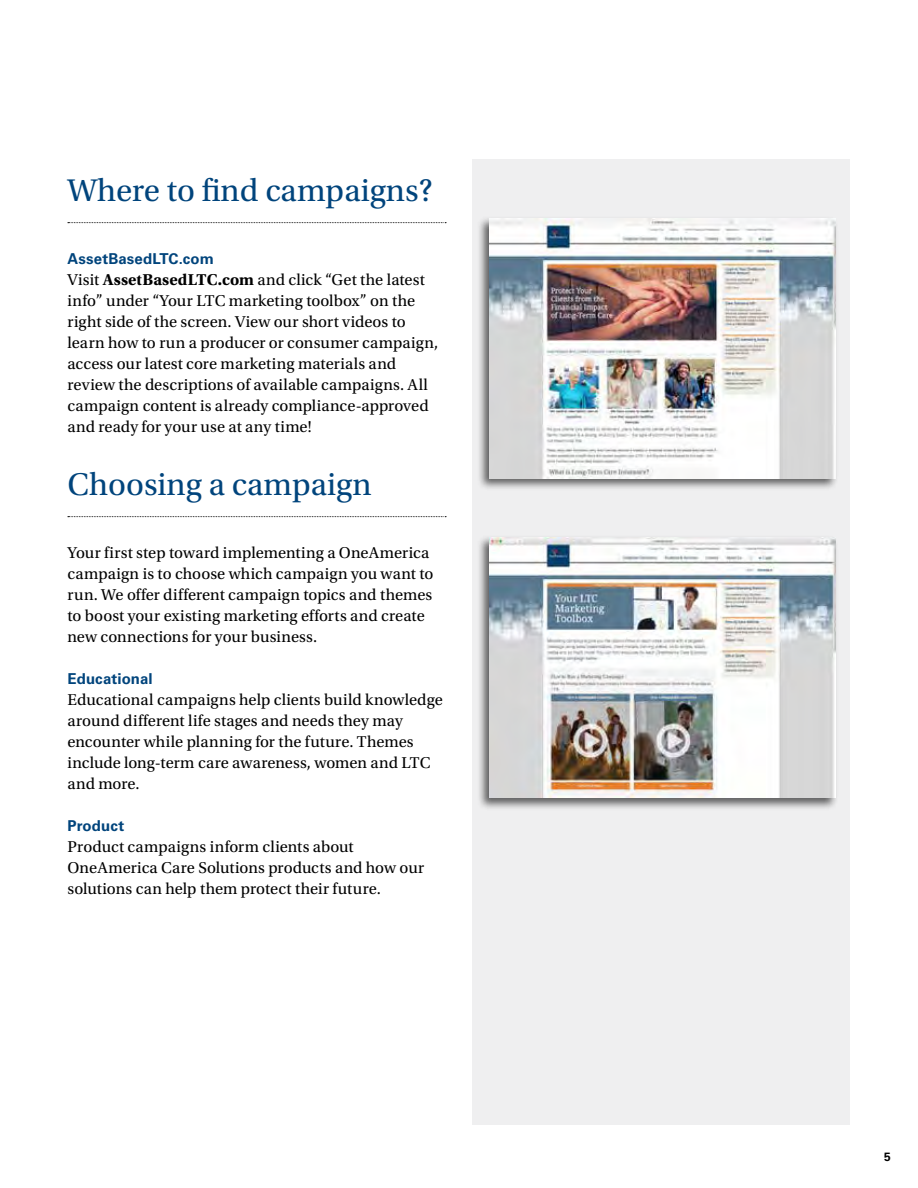
<style>
.page{position:relative;width:918px;height:1188px;background:#fff}
.page>*{position:absolute;margin:0;border:0;box-sizing:border-box;transform-origin:0 0}
.t1{font:33px "Utopia Std";color:#00447c}
.t2{font:16.5px/21px "Utopia Std";letter-spacing:.005em;color:#000}
.t3{font:700 15px "Univers LT Std";letter-spacing:.01em;color:#00447c}
.t4{font:700 12px "Univers LT Std";color:#000}
.s1{font-weight:700}
</style>
<div class="page">
<svg style="left:68px;top:516px;width:378px;height:1px"></svg>
<svg style="left:68px;top:222px;width:378px;height:1px"></svg>
<div style="left:472px;top:159px;width:378px;height:966px;background:#efeff0"></div>
<div style="left:477px;top:216px;width:361px;height:275px;background:#000;opacity:.6"></div>
<img style="left:489px;top:218px;width:347px;height:260px">
<div style="left:477px;top:535px;width:361px;height:275px;background:#000;opacity:.6"></div>
<img style="left:489px;top:537px;width:347px;height:261px">
<h2 class="t1" style="left:68px;top:173px;width:367px">Where to fnd campaigns?</h2>
<h3 class="t3" style="left:68px;top:250px;width:148px">AssetBasedLTC.com</h3>
<p class="t2" style="left:68px;top:270px;width:372px">Visit <span class="s1">AssetBasedLTC.com</span> and click “Get the latest info” under “Your LTC marketing toolbox” on the right side of the screen. View our short videos to learn how to run a producer or consumer campaign, access our latest core marketing materials and review the descriptions of available campaigns. All campaign content is already compliance-approved and ready for your use at any time!</p>
<h2 class="t1" style="left:68px;top:467px;width:306px">Choosing a campaign</h2>
<p class="t2" style="left:68px;top:543px;width:368px">Your first step toward implementing a OneAmerica campaign is to choose which campaign you want to run. We offer different campaign topics and themes to boost your existing marketing efforts and create new connections for your business.</p>
<h3 class="t3" style="left:68px;top:670px;width:87px">Educational</h3>
<p class="t2" style="left:68px;top:690px;width:377px">Educational campaigns help clients build knowledge around different life stages and needs they may encounter while planning for the future. Themes include long-term care awareness, women and LTC and more.</p>
<h3 class="t3" style="left:68px;top:817px;width:58px">Product</h3>
<p class="t2" style="left:68px;top:837px;width:358px">Product campaigns inform clients about<br>OneAmerica Care Solutions products and how our solutions can help them protect their future.</p>
<p class="t4" style="left:884px;top:1150px;width:8px">5</p>
</div>
